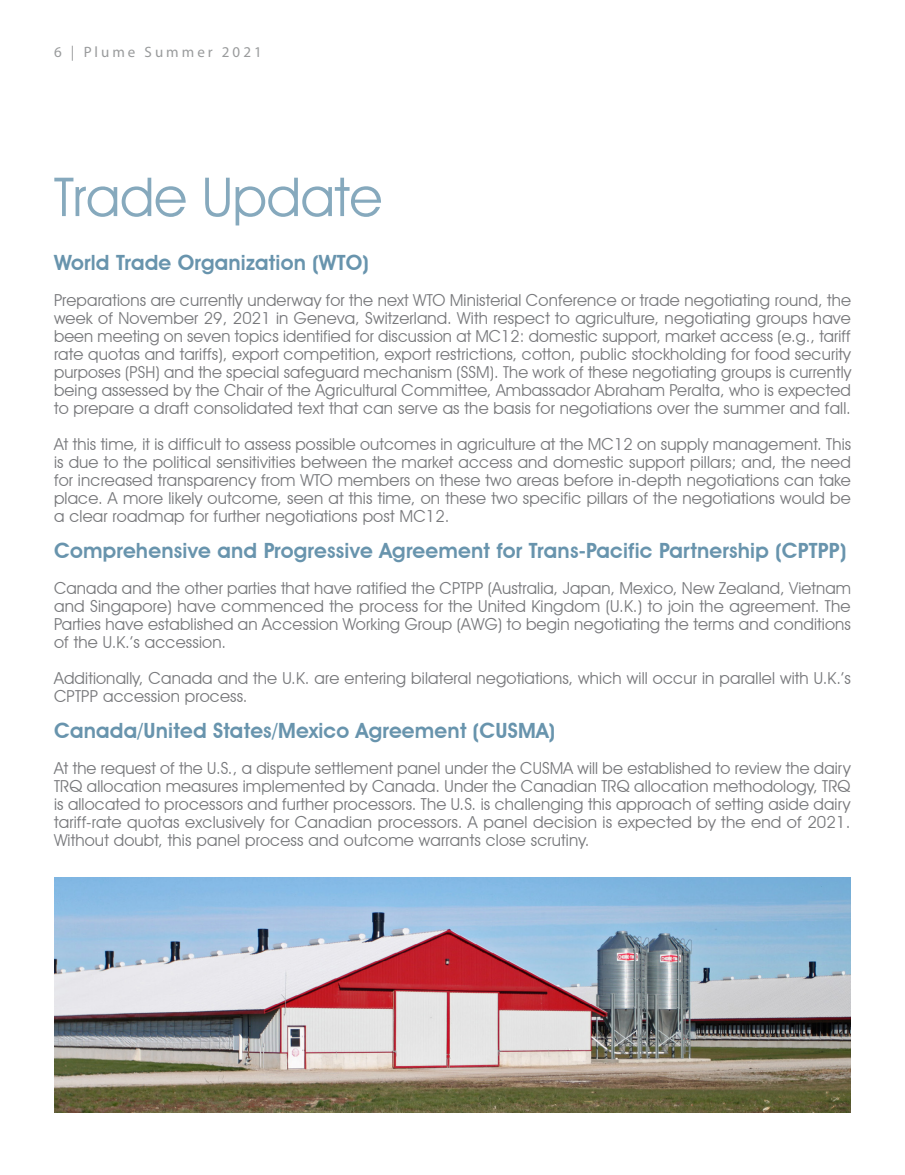
<style>
.page{position:relative;width:905px;height:1175px;background:#fff}
.page>*{position:absolute;margin:0;border:0;box-sizing:border-box;transform-origin:0 0}
.t1{font:54px "Avant Garde IT Cby BT";color:#6894ad}
.t2{font:600 21px "Avant Garde IT Cby BT";letter-spacing:.01em;color:#6894ad}
.t3{font:16.5px/18px "Avant Garde IT Cby BT";letter-spacing:.01em;color:#77787b;text-align:justify}
.t4{font:15px "Myriad Pro";letter-spacing:.2em;color:#999b9c}
</style>
<div class="page">
<img style="left:54px;top:878px;width:796px;height:235px">
<p class="t4" style="left:54px;top:43px;width:209px">6 | Plume Summer 2021</p>
<h1 class="t1" style="left:54px;top:164px;width:330px">Trade Update</h1>
<p class="t2" style="left:54px;top:250px;width:316px">World Trade Organization (WTO)</p>
<p class="t3" style="left:54px;top:291px;width:798px">Preparations are currently underway for the next WTO Ministerial Conference or trade negotiating round, the week of November 29, 2021 in Geneva, Switzerland. With respect to agriculture, negotiating groups have been meeting on seven topics identified for discussion at MC12: domestic support, market access (e.g., tariff rate quotas and tariffs), export competition, export restrictions, cotton, public stockholding for food security purposes (PSH) and the special safeguard mechanism (SSM). The work of these negotiating groups is currently being assessed by the Chair of the Agricultural Committee, Ambassador Abraham Peralta, who is expected to prepare a draft consolidated text that can serve as the basis for negotiations over the summer and fall.</p>
<p class="t3" style="left:54px;top:435px;width:798px">At this time, it is difficult to assess possible outcomes in agriculture at the MC12 on supply management. This is due to the political sensitivities between the market access and domestic support pillars; and, the need for increased transparency from WTO members on these two areas before in-depth negotiations can take place. A more likely outcome, seen at this time, on these two specific pillars of the negotiations would be a clear roadmap for further negotiations post MC12.</p>
<p class="t2" style="left:54px;top:538px;width:793px">Comprehensive and Progressive Agreement for Trans-Pacific Partnership (CPTPP)</p>
<p class="t3" style="left:54px;top:579px;width:798px">Canada and the other parties that have ratified the CPTPP (Australia, Japan, Mexico, New Zealand, Vietnam and Singapore) have commenced the process for the United Kingdom (U.K.) to join the agreement. The Parties have established an Accession Working Group (AWG) to begin negotiating the terms and conditions of the U.K.’s accession.</p>
<p class="t3" style="left:54px;top:669px;width:798px">Additionally, Canada and the U.K. are entering bilateral negotiations, which will occur in parallel with U.K.’s<br>CPTPP accession process.</p>
<p class="t2" style="left:54px;top:718px;width:502px">Canada/United States/Mexico Agreement (CUSMA)</p>
<p class="t3" style="left:54px;top:759px;width:798px">At the request of the U.S., a dispute settlement panel under the CUSMA will be established to review the dairy TRQ allocation measures implemented by Canada. Under the Canadian TRQ allocation methodology, TRQ is allocated to processors and further processors. The U.S. is challenging this approach of setting aside dairy tariff-rate quotas exclusively for Canadian processors. A panel decision is expected by the end of 2021.<br>Without doubt, this panel process and outcome warrants close scrutiny.</p>
</div>
